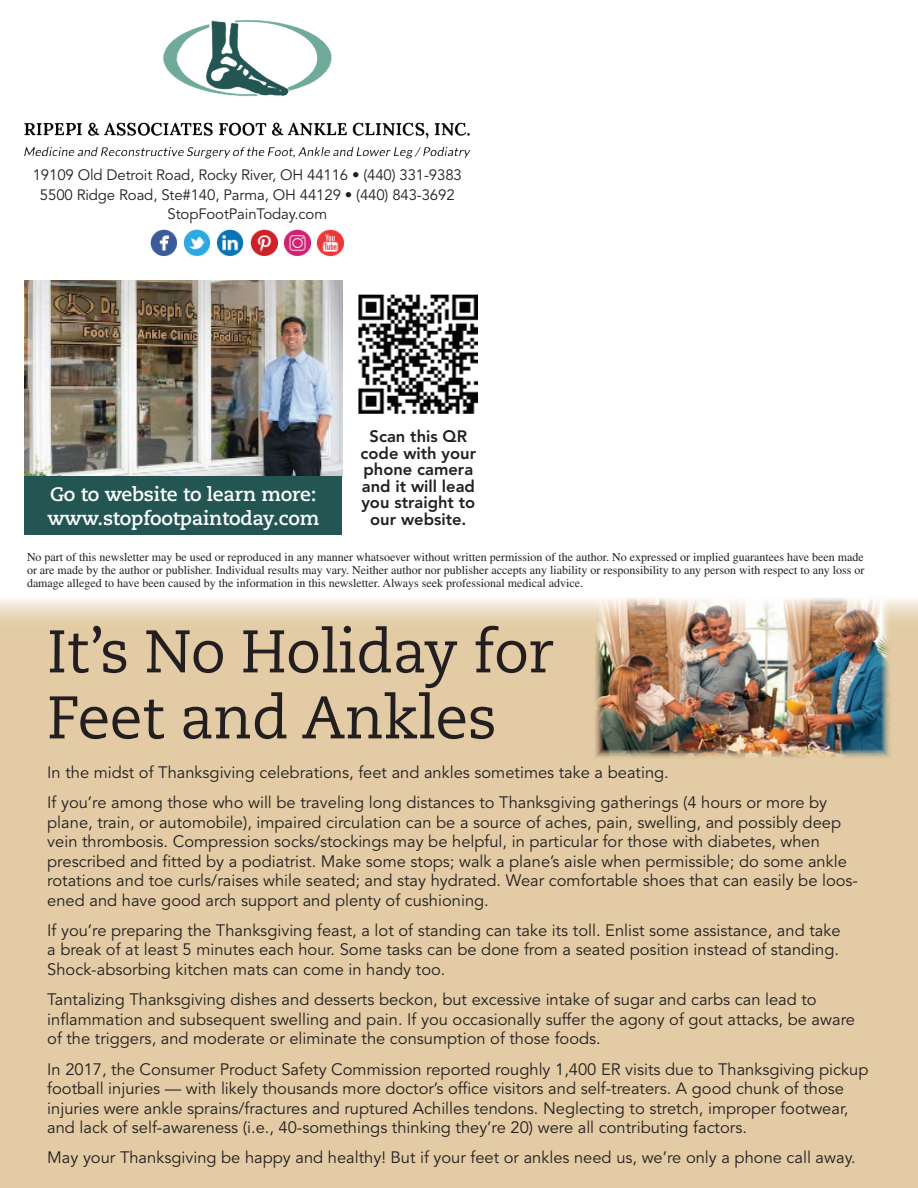
<style>
.page{position:relative;width:918px;height:1188px;background:#fff}
.page>*{position:absolute;margin:0;border:0;box-sizing:border-box;transform-origin:0 0}
.t1{font:60px/66px "Caecilia LT Std";letter-spacing:-.01em;color:#231f20}
.t2{font:700 19.5px/24px "Caecilia LT Std";letter-spacing:-.01em;color:#fff}
.t3{font:16.5px/19.5px "Avenir LT Std";color:#231f20}
.t4{font:800 16.5px/16.5px "Avenir LT Std";color:#231f20;text-align:center}
.t5{font:15px/19.5px "Avenir LT Std";letter-spacing:-.01em;color:#231f20;text-align:center}
.t6{font:12px/12.8px "Times LT Std";color:#231f20;text-align:justify}
</style>
<div class="page">
<div style="left:0;top:577px;width:918px;height:611px;background:#e3cca5"></div>
<img style="left:595px;top:630px;width:295px;height:128px">
<svg style="left:0;top:512px;width:918px;height:118px"></svg>
<img style="left:151px;top:229px;width:26px;height:27px">
<img style="left:217px;top:229px;width:27px;height:27px">
<img style="left:184px;top:229px;width:27px;height:27px">
<img style="left:284px;top:229px;width:27px;height:27px">
<img style="left:251px;top:229px;width:27px;height:27px">
<img style="left:317px;top:229px;width:27px;height:28px">
<img style="left:25px;top:20px;width:445px;height:138px">
<img style="left:25px;top:280px;width:317px;height:197px">
<div style="left:25px;top:477px;width:317px;height:58px;background:#235652"></div>
<img style="left:359px;top:295px;width:119px;height:119px">
<p class="t5" style="left:33px;top:166px;width:431px">19109 Old Detroit Road, Rocky River, OH 44116 • (440) 331-9383<br>5500 Ridge Road, Ste#140, Parma, OH 44129 • (440) 843-3692<br>StopFootPainToday.com</p>
<p class="t2" style="left:47px;top:482px;width:273px">Go to website to learn more: www.stopfootpaintoday.com</p>
<p class="t4" style="left:361px;top:428px;width:117px">Scan this QR code with your phone camera and it will lead you straight to our website.</p>
<p class="t6" style="left:27px;top:551px;width:839px">No part of this newsletter may be used or reproduced in any manner whatsoever without written permission of the author. No expressed or implied guarantees have been made or are made by the author or publisher. Individual results may vary. Neither author nor publisher accepts any liability or responsibility to any person with respect to any loss or damage alleged to have been caused by the information in this newsletter. Always seek professional medical advice.</p>
<h1 class="t1" style="left:47px;top:620px;width:508px">It’s No Holiday for<br>Feet and Ankles</h1>
<p class="t3" style="left:47px;top:757px;width:781px;line-height:30.3px">In the midst of Thanksgiving celebrations, feet and ankles sometimes take a beating.<br>If you’re among those who will be traveling long distances to Thanksgiving gatherings (4 hours or more by</p>
<p class="t3" style="left:47px;top:813px;width:812px">plane, train, or automobile), impaired circulation can be a source of aches, pain, swelling, and possibly deep vein thrombosis. Compression socks/stockings may be helpful, in particular for those with diabetes, when prescribed and fitted by a podiatrist. Make some stops; walk a plane’s aisle when permissible; do some ankle rotations and toe curls/raises while seated; and stay hydrated. Wear comfortable shoes that can easily be loos&shy;ened and have good arch support and plenty of cushioning.</p>
<p class="t3" style="left:47px;top:921px;width:795px;text-align:justify">If you’re preparing the Thanksgiving feast, a lot of standing can take its toll. Enlist some assistance, and take a break of at least 5 minutes each hour. Some tasks can be done from a seated position instead of standing.<br>Shock-absorbing kitchen mats can come in handy too.</p>
<p class="t3" style="left:47px;top:990px;width:809px">Tantalizing Thanksgiving dishes and desserts beckon, but excessive intake of sugar and carbs can lead to inflammation and subsequent swelling and pain. If you occasionally suffer the agony of gout attacks, be aware of the triggers, and moderate or eliminate the consumption of those foods.</p>
<p class="t3" style="left:47px;top:1060px;width:823px">In 2017, the Consumer Product Safety Commission reported roughly 1,400 ER visits due to Thanksgiving pickup football injuries — with likely thousands more doctor’s office visitors and self-treaters. A good chunk of those injuries were ankle sprains/fractures and ruptured Achilles tendons. Neglecting to stretch, improper footwear, and lack of self-awareness (i.e., 40-somethings thinking they’re 20) were all contributing factors.</p>
<p class="t3" style="left:47px;top:1148px;width:810px">May your Thanksgiving be happy and healthy! But if your feet or ankles need us, we’re only a phone call away.</p>
</div>
